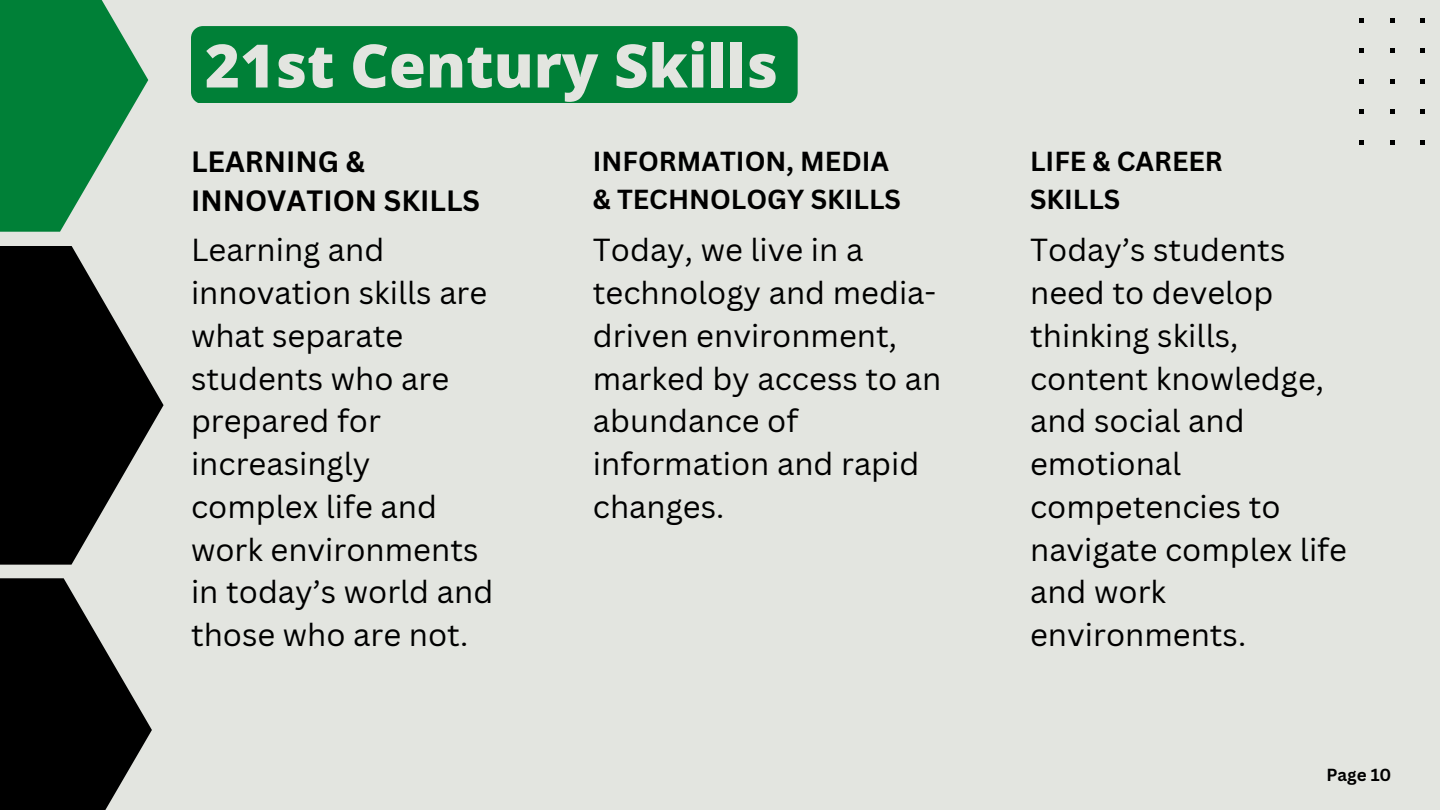
<style>
.page{position:relative;width:1440px;height:810px;background:#e3e5e0}
.page>*{position:absolute;margin:0;border:0;box-sizing:border-box;transform-origin:0 0}
.t1{font:800 59.9px "Open Sans";color:#e3e5e0}
.t2{font:31px/42.8px "Canva Sans";color:#000}
.t3{font:700 28.6px/39.5px "Canva Sans";color:#000}
.t4{font:700 26.8px/37.5px "Canva Sans";color:#000}
.t5{font:700 17px "Canva Sans";color:#000}
</style>
<div class="page">
<div style="left:191px;top:26px;width:607px;height:76px;background:#008037"></div>
<svg style="left:0;top:246px;width:164px;height:319px;fill:#000"></svg>
<svg style="left:0;top:0;width:148px;height:232px;fill:#008037"></svg>
<svg style="left:0;top:578px;width:152px;height:232px;fill:#000"></svg>
<svg style="left:1359px;top:18px;width:5px;height:5px"></svg>
<svg style="left:1359px;top:48px;width:5px;height:5px"></svg>
<svg style="left:1359px;top:79px;width:5px;height:5px"></svg>
<svg style="left:1359px;top:110px;width:5px;height:4px"></svg>
<svg style="left:1359px;top:140px;width:5px;height:5px"></svg>
<svg style="left:1390px;top:18px;width:5px;height:5px"></svg>
<svg style="left:1390px;top:48px;width:5px;height:5px"></svg>
<svg style="left:1390px;top:79px;width:5px;height:5px"></svg>
<svg style="left:1390px;top:110px;width:5px;height:4px"></svg>
<svg style="left:1390px;top:140px;width:5px;height:5px"></svg>
<svg style="left:1420px;top:18px;width:5px;height:5px"></svg>
<svg style="left:1420px;top:48px;width:5px;height:5px"></svg>
<svg style="left:1420px;top:79px;width:5px;height:5px"></svg>
<svg style="left:1420px;top:110px;width:5px;height:4px"></svg>
<svg style="left:1420px;top:140px;width:5px;height:5px"></svg>
<h1 class="t1" style="left:205px;top:24px;width:575px">21st Century Skills</h1>
<p class="t3" style="left:191px;top:141px;width:291px">LEARNING &amp;<br>INNOVATION SKILLS</p>
<p class="t4" style="left:593px;top:142px;width:310px">INFORMATION, MEDIA &amp; TECHNOLOGY SKILLS</p>
<p class="t4" style="left:1030px;top:142px;width:194px">LIFE &amp; CAREER<br>SKILLS</p>
<p class="t2" style="left:191px;top:228px;width:304px">Learning and innovation skills are what separate students who are prepared for increasingly complex life and work environments in today’s world and those who are not.</p>
<p class="t2" style="left:593px;top:228px;width:350px">Today, we live in a technology and media&shy;driven environment, marked by access to an abundance of information and rapid changes.</p>
<p class="t2" style="left:1030px;top:228px;width:318px">Today’s students need to develop thinking skills, content knowledge, and social and emotional competencies to navigate complex life and work environments.</p>
<p class="t5" style="left:1326px;top:763px;width:67px">Page 10</p>
</div>
